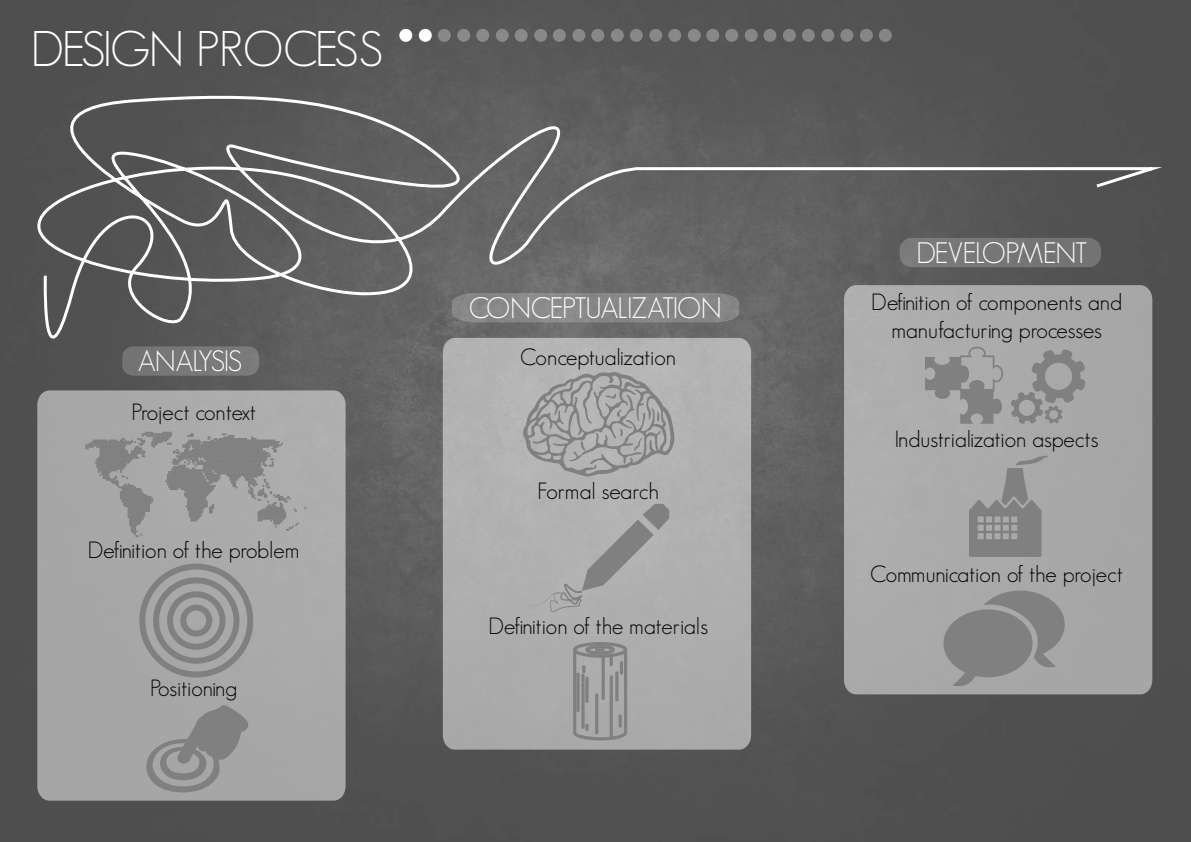
<style>
.page{position:relative;width:1191px;height:842px;background:#fff}
.page>*{position:absolute;margin:0;border:0;box-sizing:border-box;transform-origin:0 0}
.t1{font:300 49px "Geosans";letter-spacing:-.045em;color:#fff}
.t2{font:300 29px "Geosans";letter-spacing:-.05em;color:#fff}
.t3{font:300 23px/27.6px "Geosans";color:#000;text-align:center}
</style>
<div class="page">
<img style="left:0;top:0;width:1191px;height:842px">
<div style="left:443px;top:361px;width:308px;height:389px;background:#afafaf"></div>
<div style="left:37px;top:390px;width:308px;height:411px;background:#a7a7a7"></div>
<div style="left:844px;top:361px;width:308px;height:333px;background:#a9a9a9"></div>
<svg style="left:122px;top:361px;width:137px;height:15px"></svg>
<svg style="left:0;top:84px;width:1171px;height:277px"></svg>
<div style="left:452px;top:293px;width:287px;height:29px;background:#888"></div>
<svg style="left:85px;top:432px;width:213px;height:105px"></svg>
<div style="left:139px;top:564px;width:114px;height:113px;border:6px solid #808080;border-radius:50%"></div>
<div style="left:153px;top:577px;width:86px;height:87px;border:6px solid #808080;border-radius:50%"></div>
<div style="left:167px;top:591px;width:58px;height:59px;border:6px solid #808080;border-radius:50%"></div>
<div style="left:180px;top:605px;width:32px;height:31px;border:6px solid #808080;border-radius:50%"></div>
<svg style="left:521px;top:370px;width:156px;height:106px"></svg>
<svg style="left:528px;top:504px;width:141px;height:109px"></svg>
<svg style="left:969px;top:455px;width:79px;height:102px"></svg>
<svg style="left:943px;top:590px;width:121px;height:97px"></svg>
<svg style="left:925px;top:347px;width:78px;height:77px"></svg>
<svg style="left:1010px;top:349px;width:75px;height:75px"></svg>
<svg style="left:572px;top:641px;width:56px;height:100px"></svg>
<div style="left:576px;top:672px;width:3px;height:40px;border:2px solid #808080"></div>
<div style="left:585px;top:676px;width:3px;height:27px;border:2px solid #808080"></div>
<svg style="left:146px;top:704px;width:103px;height:88px"></svg>
<div style="left:399px;top:29px;width:13px;height:13px;background:#fff;border-radius:50%"></div>
<div style="left:419px;top:29px;width:13px;height:13px;background:#fff;border-radius:50%"></div>
<div style="left:438px;top:29px;width:13px;height:13px;background:#888;border-radius:50%"></div>
<div style="left:457px;top:29px;width:13px;height:13px;background:#898989;border-radius:50%"></div>
<div style="left:476px;top:29px;width:13px;height:13px;background:#8a8a8a;border-radius:50%"></div>
<div style="left:496px;top:29px;width:13px;height:13px;background:#898989;border-radius:50%"></div>
<div style="left:515px;top:29px;width:13px;height:13px;background:#898989;border-radius:50%"></div>
<div style="left:534px;top:29px;width:13px;height:13px;background:#898989;border-radius:50%"></div>
<div style="left:553px;top:29px;width:13px;height:13px;background:#888;border-radius:50%"></div>
<div style="left:572px;top:29px;width:13px;height:13px;background:#888;border-radius:50%"></div>
<div style="left:591px;top:29px;width:13px;height:13px;background:#888;border-radius:50%"></div>
<div style="left:611px;top:29px;width:13px;height:13px;background:#888;border-radius:50%"></div>
<div style="left:630px;top:29px;width:13px;height:13px;background:#878787;border-radius:50%"></div>
<div style="left:649px;top:29px;width:13px;height:13px;background:#888;border-radius:50%"></div>
<div style="left:668px;top:29px;width:13px;height:13px;background:#888;border-radius:50%"></div>
<div style="left:688px;top:29px;width:12px;height:13px;background:#888;border-radius:50%"></div>
<div style="left:706px;top:29px;width:13px;height:13px;background:#888;border-radius:50%"></div>
<div style="left:725px;top:29px;width:13px;height:13px;background:#888;border-radius:50%"></div>
<svg style="left:744px;top:29px;width:13px;height:13px"></svg>
<div style="left:763px;top:29px;width:13px;height:13px;background:#868686;border-radius:50%"></div>
<svg style="left:783px;top:29px;width:13px;height:13px"></svg>
<div style="left:802px;top:29px;width:13px;height:13px;background:#868686;border-radius:50%"></div>
<div style="left:821px;top:29px;width:13px;height:13px;background:#868686;border-radius:50%"></div>
<div style="left:840px;top:29px;width:13px;height:13px;background:#868686;border-radius:50%"></div>
<div style="left:860px;top:29px;width:13px;height:13px;background:#868686;border-radius:50%"></div>
<svg style="left:878px;top:29px;width:13px;height:13px"></svg>
<h1 class="t1" style="left:31px;top:22px;width:354px">DESIGN PROCESS</h1>
<p class="t2" style="left:138px;top:345px;width:106px">ANALYSIS</p>
<p class="t3" style="left:131px;top:398px;width:126px">Project context</p>
<p class="t3" style="left:88px;top:536px;width:213px">Definition of the problem</p>
<p class="t3" style="left:150px;top:674px;width:89px">Positioning</p>
<p class="t2" style="left:468px;top:292px;width:254px">CONCEPTUALIZATION</p>
<p class="t3" style="left:520px;top:343px;width:158px">Conceptualization</p>
<p class="t3" style="left:537px;top:478px;width:123px">Formal search</p>
<p class="t3" style="left:488px;top:612px;width:221px">Definition of the materials</p>
<p class="t2" style="left:916px;top:236px;width:173px">DEVELOPMENT</p>
<p class="t3" style="left:871px;top:289px;width:252px">Definition of components and manufacturing processes</p>
<p class="t3" style="left:895px;top:425px;width:205px">Industrialization aspects</p>
<p class="t3" style="left:870px;top:560px;width:254px">Communication of the project</p>
</div>
